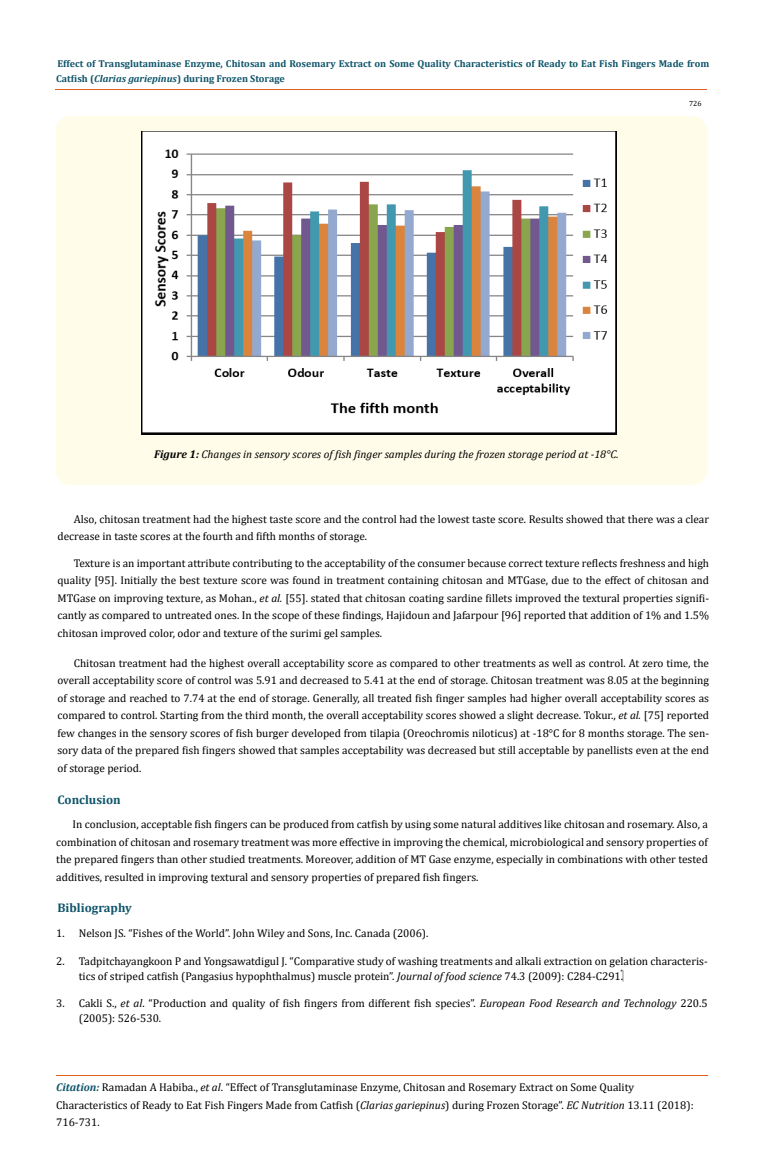
<style>
.page{position:relative;width:764px;height:1172px;background:#fff}
.page>*{position:absolute;margin:0;border:0;box-sizing:border-box;transform-origin:0 0}
.t1{font:700 12.5px "Cambria";color:#0e546a}
.t2{font:11.25px/17.5px "Cambria";color:#000}
.t3{font:italic 11.25px "Cambria";color:#000}
.t4{font:700 10px/15px "Cambria";color:#0e546a}
.t5{font:7.5px "Cambria";color:#000}
.s1{font-style:italic}
.s2{font-weight:700}
.s3{font-weight:700;font-style:italic;color:#0e546a}
</style>
<div class="page">
<hr style="left:55px;top:89px;width:652px;height:1px;background:#e05d1a">
<hr style="left:56px;top:1074px;width:651px;height:1px;background:#e05d1a">
<div style="left:56px;top:116px;width:651px;height:369px;background:#fffde9;border-radius:15px"></div>
<img style="left:141px;top:131px;width:475px;height:303px">
<p class="t4" style="left:56px;top:55px;width:654px">Effect of Transglutaminase Enzyme, Chitosan and Rosemary Extract on Some Quality Characteristics of Ready to Eat Fish Fingers Made from<br>Catfish (<span class="s1">Clarias gariepinus</span>) during Frozen Storage</p>
<p class="t5" style="left:689px;top:99px;width:14px">726</p>
<p class="t3" style="left:154px;top:446px;width:466px"><span class="s2">Figure 1:</span> Changes in sensory scores of fish finger samples during the frozen storage period at -18°C.</p>
<p class="t2" style="left:57px;top:510px;width:653px;text-indent:16px">Also, chitosan treatment had the highest taste score and the control had the lowest taste score. Results showed that there was a clear decrease in taste scores at the fourth and fifth months of storage.</p>
<p class="t2" style="left:57px;top:554px;width:653px;text-align:justify;text-indent:16px">Texture is an important attribute contributing to the acceptability of the consumer because correct texture reflects freshness and high quality [95]. Initially the best texture score was found in treatment containing chitosan and MTGase, due to the effect of chitosan and MTGase on improving texture, as Mohan., <span class="s1">et al.</span> [55]. stated that chitosan coating sardine fillets improved the textural properties signifi&shy;cantly as compared to untreated ones. In the scope of these findings, Hajidoun and Jafarpour [96] reported that addition of 1% and 1.5% chitosan improved color, odor and texture of the surimi gel samples.</p>
<p class="t2" style="left:57px;top:654px;width:653px;text-align:justify;text-indent:16px">Chitosan treatment had the highest overall acceptability score as compared to other treatments as well as control. At zero time, the overall acceptability score of control was 5.91 and decreased to 5.41 at the end of storage. Chitosan treatment was 8.05 at the beginning of storage and reached to 7.74 at the end of storage. Generally, all treated fish finger samples had higher overall acceptability scores as compared to control. Starting from the third month, the overall acceptability scores showed a slight decrease. Tokur., <span class="s1">et al.</span> [75] reported few changes in the sensory scores of fish burger developed from tilapia (Oreochromis niloticus) at -18°C for 8 months storage. The sen&shy;sory data of the prepared fish fingers showed that samples acceptability was decreased but still acceptable by panellists even at the end of storage period.</p>
<p class="t1" style="left:57px;top:790px;width:65px">Conclusion</p>
<p class="t2" style="left:56px;top:815px;width:653px;text-align:justify;text-indent:16px">In conclusion, acceptable fish fingers can be produced from catfish by using some natural additives like chitosan and rosemary. Also, a combination of chitosan and rosemary treatment was more effective in improving the chemical, microbiological and sensory properties of the prepared fingers than other studied treatments. Moreover, addition of MT Gase enzyme, especially in combinations with other tested additives, resulted in improving textural and sensory properties of prepared fish fingers.</p>
<p class="t1" style="left:57px;top:898px;width:76px">Bibliography</p>
<p class="t2" style="left:56px;top:924px;width:374px">1. Nelson JS. “Fishes of the World”. John Wiley and Sons, Inc. Canada (2006).</p>
<p class="t2" style="left:79px;top:953px;width:630px;line-height:15px;text-indent:-22px">2. Tadpitchayangkoon P and Yongsawatdigul J. “Comparative study of washing treatments and alkali extraction on gelation characteris&shy;tics of striped catfish (Pangasius hypophthalmus) muscle protein”. <span class="s1">Journal of food science</span> 74.3 (2009): C284-C291.</p>
<p class="t2" style="left:79px;top:995px;width:630px;line-height:15px;text-indent:-23px">3. Cakli S., <span class="s1">et al</span>. “Production and quality of fish fingers from different fish species”. <span class="s1">European Food Research and Technology</span> 220.5 (2005): 526-530.</p>
<p class="t2" style="left:56px;top:1078px;width:639px"><span class="s3">Citation:</span> Ramadan A Habiba., <span class="s1">et al</span>. “Effect of Transglutaminase Enzyme, Chitosan and Rosemary Extract on Some Quality<br>Characteristics of Ready to Eat Fish Fingers Made from Catfish (<span class="s1">Clarias gariepinus</span>) during Frozen Storage”. <span class="s1">EC Nutrition</span> 13.11 (2018):<br>716-731.</p>
</div>
